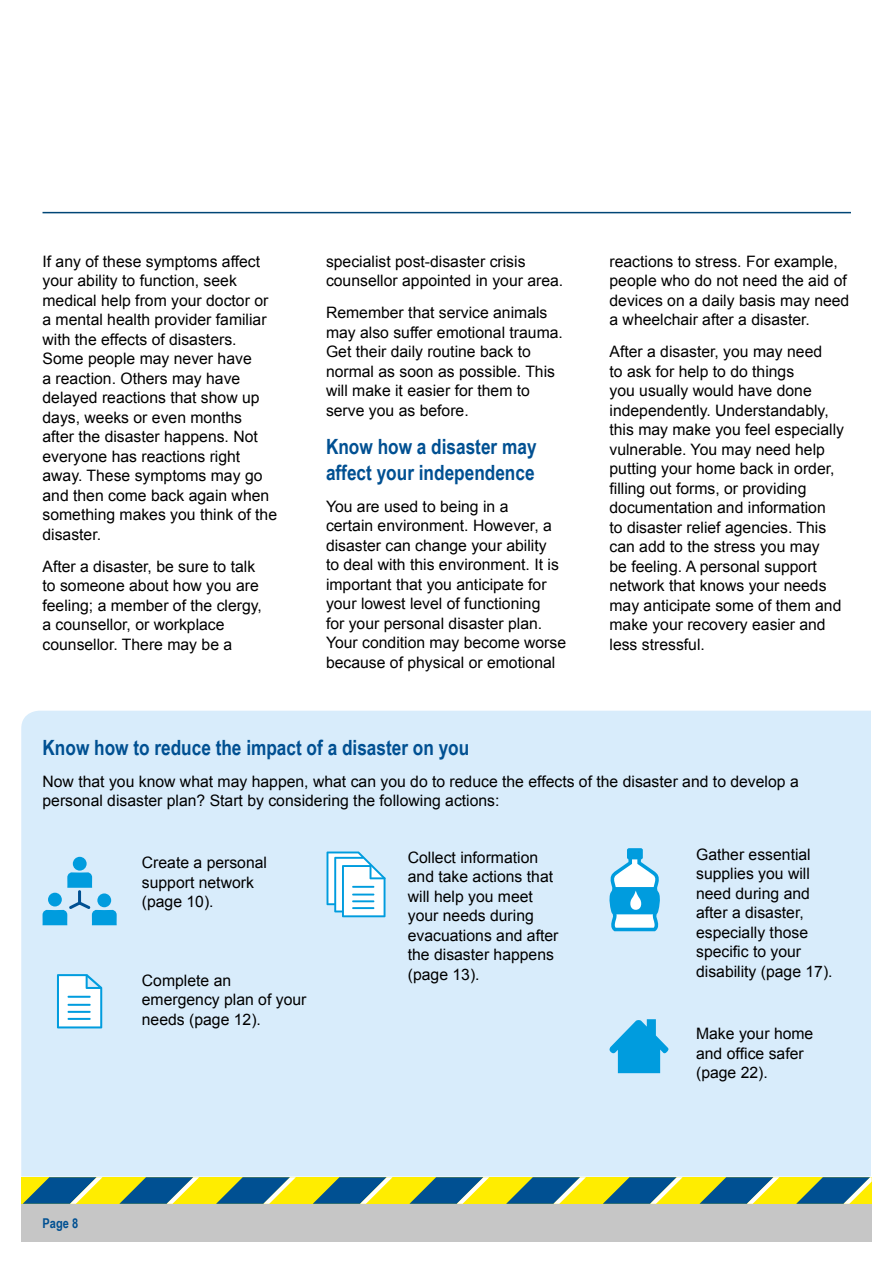
<style>
.page{position:relative;width:893px;height:1263px;background:#fff}
.page>*{position:absolute;margin:0;border:0;box-sizing:border-box;transform-origin:0 0}
.t1{font:700 21px/25.5px "Arial Narrow";color:#005092}
.t2{font:15.75px/19.5px "Arial";color:#000}
.t3{font:700 13.5px "Arial Narrow";color:#005092}
</style>
<div class="page">
<div style="left:21px;top:1204px;width:851px;height:38px;background:#c6c6c6"></div>
<div style="left:21px;top:1177px;width:851px;height:27px;background:#ffed00"></div>
<svg style="left:23px;top:1177px;width:79px;height:27px"></svg>
<svg style="left:119px;top:1177px;width:80px;height:27px"></svg>
<svg style="left:216px;top:1177px;width:80px;height:27px"></svg>
<svg style="left:313px;top:1177px;width:80px;height:27px"></svg>
<svg style="left:409px;top:1177px;width:80px;height:27px"></svg>
<svg style="left:506px;top:1177px;width:80px;height:27px"></svg>
<svg style="left:603px;top:1177px;width:80px;height:27px"></svg>
<svg style="left:699px;top:1177px;width:80px;height:27px"></svg>
<svg style="left:796px;top:1177px;width:76px;height:27px"></svg>
<hr style="left:43px;top:212px;width:808px;height:1px;background:#004676">
<div style="left:21px;top:711px;width:850px;height:465px;background:#d8ecfb"></div>
<svg style="left:326px;top:851px;width:60px;height:66px"></svg>
<hr style="left:352px;top:886px;width:22px;height:2px;background:#009cde">
<hr style="left:352px;top:893px;width:22px;height:2px;background:#009cde">
<hr style="left:352px;top:900px;width:22px;height:2px;background:#009cde">
<hr style="left:352px;top:907px;width:22px;height:2px;background:#009cde">
<svg style="left:57px;top:974px;width:45px;height:54px"></svg>
<div style="left:73px;top:857px;width:14px;height:13px;background:#009cde;border-radius:50%"></div>
<svg style="left:42px;top:872px;width:75px;height:53px;background:#87ccee"></svg>
<svg style="left:627px;top:848px;width:16px;height:11px"></svg>
<svg style="left:608px;top:849px;width:54px;height:82px"></svg>
<svg style="left:608px;top:1019px;width:61px;height:54px;background:#4eb8e8"></svg>
<p class="t2" style="left:43px;top:251px;width:236px">If any of these symptoms affect your ability to function, seek medical help from your doctor or a mental health provider familiar with the effects of disasters.<br>Some people may never have<br>a reaction. Others may have delayed reactions that show up days, weeks or even months after the disaster happens. Not everyone has reactions right away. These symptoms may go and then come back again when something makes you think of the disaster.</p>
<p class="t2" style="left:43px;top:556px;width:221px">After a disaster, be sure to talk to someone about how you are feeling; a member of the clergy, a counsellor, or workplace counsellor. There may be a</p>
<p class="t2" style="left:326px;top:251px;width:239px">specialist post-disaster crisis counsellor appointed in your area.</p>
<p class="t2" style="left:326px;top:303px;width:238px">Remember that service animals may also suffer emotional trauma.<br>Get their daily routine back to normal as soon as possible. This will make it easier for them to serve you as before.</p>
<h1 class="t1" style="left:326px;top:433px;width:212px">Know how a disaster may affect your independence</h1>
<p class="t2" style="left:326px;top:496px;width:242px">You are used to being in a<br>certain environment. However, a disaster can change your ability<br>to deal with this environment. It is important that you anticipate for your lowest level of functioning<br>for your personal disaster plan.<br>Your condition may become worse because of physical or emotional</p>
<p class="t2" style="left:609px;top:251px;width:241px">reactions to stress. For example, people who do not need the aid of devices on a daily basis may need a wheelchair after a disaster.</p>
<p class="t2" style="left:609px;top:342px;width:236px">After a disaster, you may need<br>to ask for help to do things<br>you usually would have done independently. Understandably, this may make you feel especially vulnerable. You may need help putting your home back in order, filling out forms, or providing documentation and information<br>to disaster relief agencies. This can add to the stress you may<br>be feeling. A personal support network that knows your needs may anticipate some of them and make your recovery easier and less stressful.</p>
<h1 class="t1" style="left:43px;top:733px;width:428px">Know how to reduce the impact of a disaster on you</h1>
<p class="t2" style="left:43px;top:771px;width:758px">Now that you know what may happen, what can you do to reduce the effects of the disaster and to develop a personal disaster plan? Start by considering the following actions:</p>
<p class="t3" style="left:43px;top:1212px;width:37px">Page 8</p>
<p class="t2" style="left:142px;top:853px;width:127px">Create a personal support network (page 10).</p>
<p class="t2" style="left:696px;top:844px;width:138px">Gather essential supplies you will need during and after a disaster, especially those specific to your disability (page 17).</p>
<p class="t2" style="left:408px;top:847px;width:152px">Collect information and take actions that will help you meet your needs during evacuations and after the disaster happens (page 13).</p>
<p class="t2" style="left:142px;top:970px;width:166px">Complete an emergency plan of your needs (page 12).</p>
<p class="t2" style="left:696px;top:1024px;width:119px">Make your home and office safer (page 22).</p>
</div>
